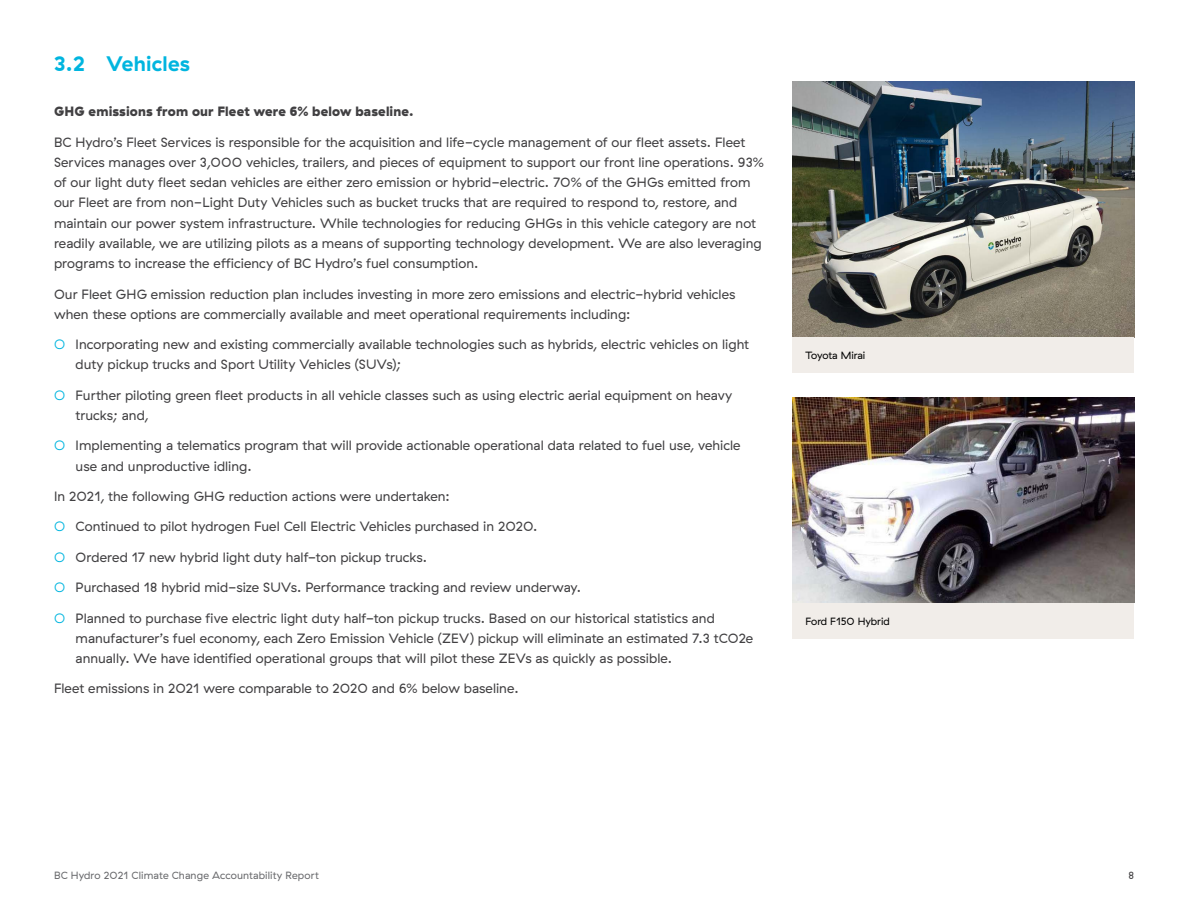
<style>
.page{position:relative;width:1188px;height:918px;background:#fff}
.page>*{position:absolute;margin:0;border:0;box-sizing:border-box;transform-origin:0 0}
.t1{font:700 21px "GT Haptik";letter-spacing:.01em;color:#00b5df}
.t2{font:13.5px/20.2px "GT Haptik";color:#414042}
.t3{font:900 13.5px "GT Haptik";letter-spacing:.01em;color:#414042}
.t4{font:10.5px "GT Haptik";letter-spacing:.01em;color:#696a6d}
.t5{font:10.5px "GT Haptik";color:#000}
.t6{font:10.5px "GT Haptik";color:#414042}
.s1{color:#00b5df}
</style>
<div class="page">
<img style="left:792px;top:81px;width:342px;height:257px">
<img style="left:792px;top:397px;width:342px;height:206px">
<div style="left:792px;top:338px;width:342px;height:35px;background:#f1ede9"></div>
<div style="left:792px;top:603px;width:342px;height:35px;background:#f1ede9"></div>
<h1 class="t1" style="left:54px;top:50px;width:137px">3.2 Vehicles</h1>
<p class="t3" style="left:54px;top:103px;width:361px">GHG emissions from our Fleet were 6% below baseline.</p>
<p class="t2" style="left:54px;top:132px;width:712px">BC Hydro’s Fleet Services is responsible for the acquisition and life-cycle management of our fleet assets. Fleet Services manages over 3,000 vehicles, trailers, and pieces of equipment to support our front line operations. 93% of our light duty fleet sedan vehicles are either zero emission or hybrid-electric. 70% of the GHGs emitted from our Fleet are from non-Light Duty Vehicles such as bucket trucks that are required to respond to, restore, and maintain our power system infrastructure. While technologies for reducing GHGs in this vehicle category are not readily available, we are utilizing pilots as a means of supporting technology development. We are also leveraging programs to increase the efficiency of BC Hydro’s fuel consumption.</p>
<p class="t2" style="left:54px;top:284px;width:683px">Our Fleet GHG emission reduction plan includes investing in more zero emissions and electric-hybrid vehicles when these options are commercially available and meet operational requirements including:</p>
<p class="t2" style="left:76px;top:335px;width:675px;text-indent:-22px"><span class="s1">○</span> Incorporating new and existing commercially available technologies such as hybrids, electric vehicles on light duty pickup trucks and Sport Utility Vehicles (SUVs);</p>
<p class="t2" style="left:76px;top:385px;width:658px;text-indent:-22px"><span class="s1">○</span> Further piloting green fleet products in all vehicle classes such as using electric aerial equipment on heavy trucks; and,</p>
<p class="t2" style="left:76px;top:436px;width:666px;text-indent:-22px"><span class="s1">○</span> Implementing a telematics program that will provide actionable operational data related to fuel use, vehicle use and unproductive idling.</p>
<p class="t2" style="left:54px;top:486px;width:397px">In 2021, the following GHG reduction actions were undertaken:</p>
<p class="t2" style="left:54px;top:517px;width:485px"><span class="s1">○</span> Continued to pilot hydrogen Fuel Cell Electric Vehicles purchased in 2020.</p>
<p class="t2" style="left:54px;top:547px;width:375px"><span class="s1">○</span> Ordered 17 new hybrid light duty half-ton pickup trucks.</p>
<p class="t2" style="left:54px;top:578px;width:529px"><span class="s1">○</span> Purchased 18 hybrid mid-size SUVs. Performance tracking and review underway.</p>
<p class="t2" style="left:76px;top:608px;width:679px;text-indent:-22px"><span class="s1">○</span> Planned to purchase five electric light duty half-ton pickup trucks. Based on our historical statistics and manufacturer’s fuel economy, each Zero Emission Vehicle (ZEV) pickup will eliminate an estimated 7.3 tCO2e annually. We have identified operational groups that will pilot these ZEVs as quickly as possible.</p>
<p class="t2" style="left:54px;top:679px;width:466px">Fleet emissions in 2021 were comparable to 2020 and 6% below baseline.</p>
<p class="t5" style="left:806px;top:350px;width:61px">Toyota Mirai</p>
<p class="t5" style="left:806px;top:615px;width:86px">Ford F150 Hybrid</p>
<p class="t4" style="left:54px;top:869px;width:266px">BC Hydro 2021 Climate Change Accountability Report</p>
<p class="t6" style="left:1128px;top:869px;width:7px">8</p>
</div>
